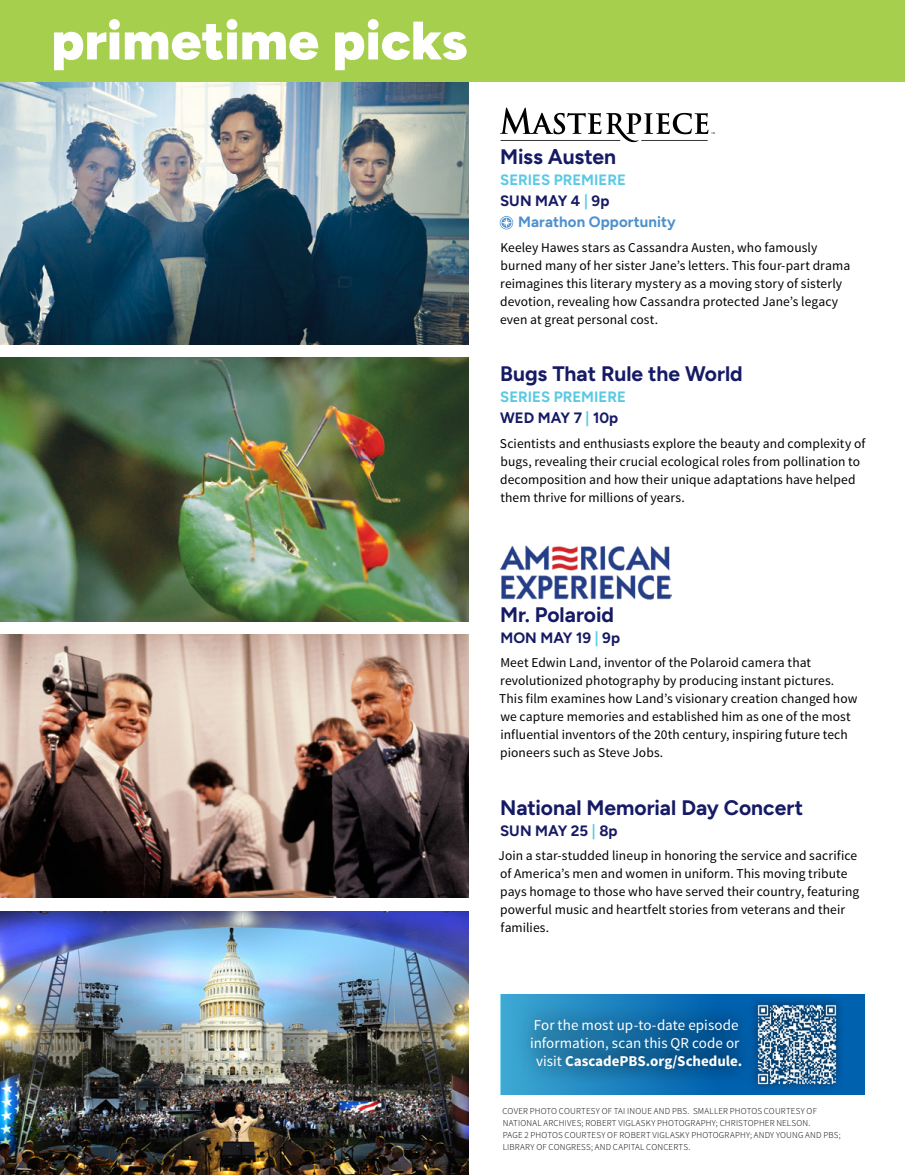
<style>
.page{position:relative;width:905px;height:1175px;background:#fff}
.page>*{position:absolute;margin:0;border:0;box-sizing:border-box;transform-origin:0 0}
.t1{font:900 54px "Figtree";color:#fff}
.t2{font:700 21px "Figtree";color:#161a64}
.t3{font:15px/18px "Source Sans Pro";letter-spacing:.005em;color:#fff;text-align:center}
.t4{font:700 15px/21px "Figtree";color:#5ac9e4}
.t5{font:700 15px "Figtree";letter-spacing:.005em;color:#161a64}
.t6{font:700 15px "Figtree";letter-spacing:.01em;color:#4d90cd}
.t7{font:13.5px/18px "Source Sans Pro";letter-spacing:.005em;color:#000}
.t8{font:300 9px/12px "Source Sans Pro";letter-spacing:.025em;color:#000}
.s1{color:#161a64}
.s2{color:#5ac9e4}
.s3{font-weight:700}
</style>
<div class="page">
<img style="left:0;top:911px;width:468px;height:263px">
<img style="left:0;top:358px;width:468px;height:263px">
<img style="left:0;top:81px;width:468px;height:263px">
<svg style="left:500px;top:217px;width:12px;height:12px"></svg>
<img style="left:0;top:635px;width:468px;height:263px">
<div style="left:501px;top:993px;width:363px;height:101px;background:#0061af"></div>
<div style="left:501px;top:993px;width:216px;height:101px;background:linear-gradient(to right,#3ea9d3,#0061af)"></div>
<svg style="left:513px;top:1002px;width:232px;height:85px"></svg>
<div style="left:747px;top:995px;width:98px;height:97px;background:#000;opacity:.75"></div>
<img style="left:756px;top:1003px;width:81px;height:82px">
<div style="left:0;top:0;width:904px;height:81px;background:#a5cf4d"></div>
<svg style="left:500px;top:108px;width:215px;height:34px"></svg>
<img style="left:499px;top:545px;width:173px;height:55px">
<h1 class="t1" style="left:51px;top:7px;width:418px">primetime picks</h1>
<h2 class="t2" style="left:500px;top:144px;width:117px">Miss Austen</h2>
<p class="t4" style="left:500px;top:169px;width:127px">SERIES PREMIERE<br><span class="s1">SUN MAY 4</span> | <span class="s1">9p</span></p>
<p class="t6" style="left:518px;top:213px;width:159px">Marathon Opportunity</p>
<p class="t7" style="left:500px;top:238px;width:351px">Keeley Hawes stars as Cassandra Austen, who famously burned many of her sister Jane’s letters. This four-part drama reimagines this literary mystery as a moving story of sisterly devotion, revealing how Cassandra protected Jane’s legacy even at great personal cost.</p>
<h2 class="t2" style="left:500px;top:361px;width:244px">Bugs That Rule the World</h2>
<p class="t4" style="left:500px;top:386px;width:127px">SERIES PREMIERE<br><span class="s1">WED MAY 7</span> | <span class="s1">10p</span></p>
<p class="t7" style="left:500px;top:434px;width:367px">Scientists and enthusiasts explore the beauty and complexity of bugs, revealing their crucial ecological roles from pollination to decomposition and how their unique adaptations have helped them thrive for millions of years.</p>
<h2 class="t2" style="left:500px;top:601px;width:115px">Mr. Polaroid</h2>
<p class="t5" style="left:500px;top:628px;width:121px">MON MAY 19 <span class="s2">|</span> 9p</p>
<p class="t7" style="left:499px;top:654px;width:359px">Meet Edwin Land, inventor of the Polaroid camera that revolutionized photography by producing instant pictures.<br>This film examines how Land’s visionary creation changed how we capture memories and established him as one of the most influential inventors of the 20th century, inspiring future tech pioneers such as Steve Jobs.</p>
<h2 class="t2" style="left:500px;top:794px;width:304px">National Memorial Day Concert</h2>
<p class="t5" style="left:500px;top:821px;width:119px">SUN MAY 25 <span class="s2">|</span> 8p</p>
<p class="t7" style="left:498px;top:847px;width:362px">Join a star-studded lineup in honoring the service and sacrifice of America’s men and women in uniform. This moving tribute pays homage to those who have served their country, featuring powerful music and heartfelt stories from veterans and their families.</p>
<p class="t3" style="left:530px;top:1016px;width:213px">For the most up-to-date episode information, scan this QR code or visit <span class="s3">CascadePBS.org/Schedule.</span></p>
<p class="t8" style="left:502px;top:1105px;width:339px">COVER PHOTO COURTESY OF TAI INOUE AND PBS. SMALLER PHOTOS COURTESY OF NATIONAL ARCHIVES; ROBERT VIGLASKY PHOTOGRAPHY; CHRISTOPHER NELSON.<br>PAGE 2 PHOTOS COURTESY OF ROBERT VIGLASKY PHOTOGRAPHY; ANDY YOUNG AND PBS; LIBRARY OF CONGRESS; AND CAPITAL CONCERTS.</p>
</div>
